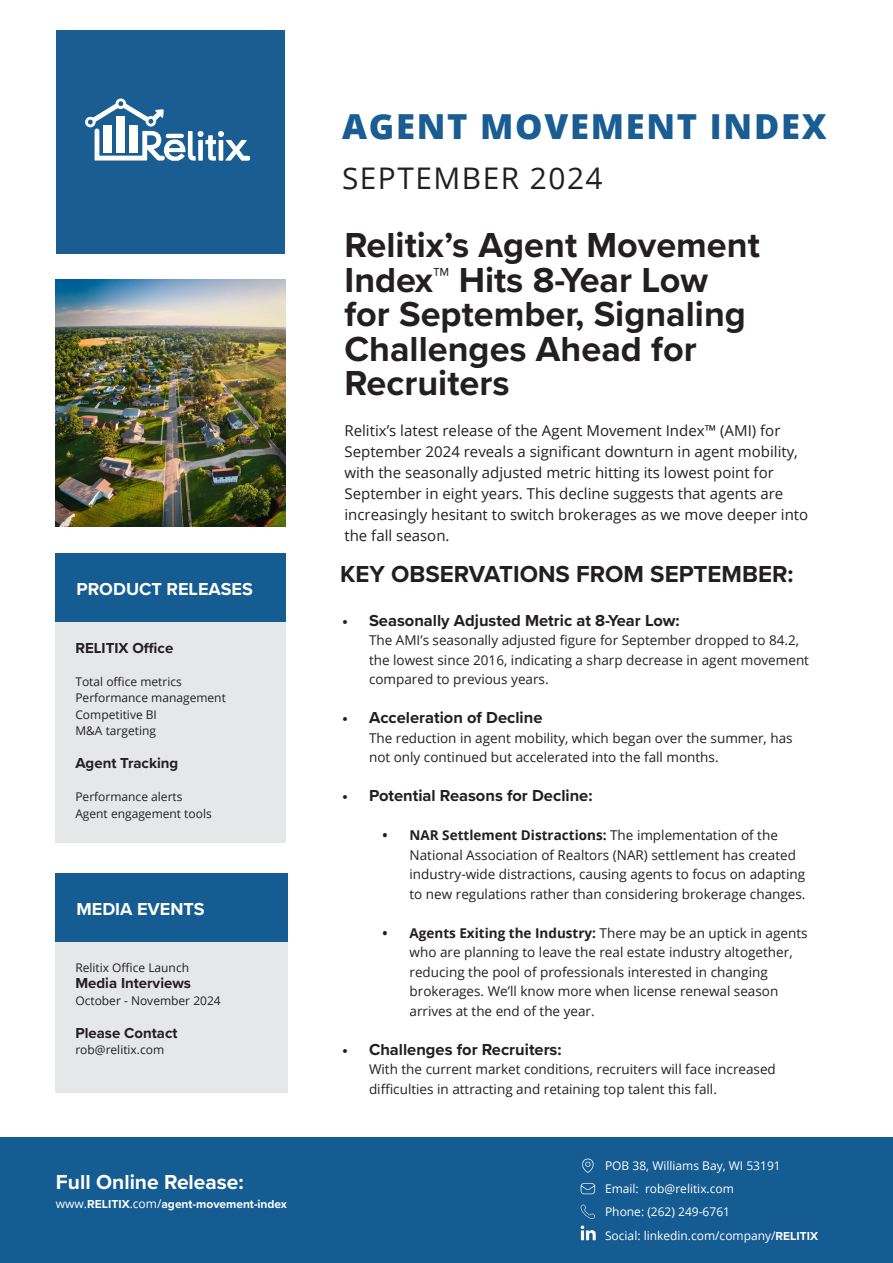
<style>
.page{position:relative;width:893px;height:1263px;background:#fff}
.page>*{position:absolute;margin:0;border:0;box-sizing:border-box;transform-origin:0 0}
.Body_text_1_-_left{font:700 36px/34.5px "Proxima Nova";color:#231f20}
.Title_2{font:800 34.5px "Open Sans";letter-spacing:.05em;color:#195d93}
.Title_2-2{font:29.85px "Open Sans";letter-spacing:.05em;color:#231f20}
.Heading_2_-_left{font:700 24px "Proxima Nova";color:#231f20}
.Body_text_1_-_left-2{font:700 21px "Proxima Nova";color:#fff}
.Heading_3_-_left{font:700 18px "Proxima Nova";color:#fff}
.t1{font:700 16.5px "Proxima Nova";color:#231f20}
.Body_text_1_-_left-3{font:15px/21px "Open Sans";color:#231f20}
.Body_text_1_-_left-4{font:700 15px "Proxima Nova";color:#231f20}
.t2{font:13.5px/19.5px "Open Sans";color:#231f20}
.Body_text_1_-_left-5{font:12px/16.5px "Open Sans";color:#231f20}
.Body_text_1_-_left-6{font:12px "Open Sans";color:#fff}
.Body_text_1_-_left-7{font:700 12px "Proxima Nova";color:#fff}
.s1{font-family:"Open Sans";font-weight:400}
.s2{font-weight:700}
.s3{font-family:"Proxima Nova";font-weight:700}
</style>
<div class="page">
<div style="left:0;top:1137px;width:893px;height:126px;background:#155c92"></div>
<div style="left:55px;top:553px;width:231px;height:290px;background:#e6e7e9"></div>
<div style="left:55px;top:553px;width:231px;height:69px;background:#155c92"></div>
<div style="left:55px;top:874px;width:233px;height:219px;background:#e6e7e9"></div>
<div style="left:55px;top:874px;width:233px;height:68px;background:#155c92"></div>
<img style="left:55px;top:280px;width:231px;height:247px">
<div style="left:56px;top:31px;width:228px;height:223px;background:#195d93"></div>
<img style="left:580px;top:1158px;width:16px;height:83px">
<svg style="left:85px;top:98px;width:165px;height:63px"></svg>
<p class="Heading_3_-_left" style="left:76px;top:575px;width:178px">PRODUCT RELEASES</p>
<p class="Body_text_1_-_left-4" style="left:75px;top:637px;width:99px">RELITIX Office</p>
<p class="Body_text_1_-_left-5" style="left:75px;top:673px;width:152px">Total office metrics<br>Performance management<br>Competitive BI<br>M&amp;A targeting</p>
<p class="Body_text_1_-_left-4" style="left:75px;top:752px;width:104px">Agent Tracking</p>
<p class="Body_text_1_-_left-5" style="left:75px;top:788px;width:138px">Performance alerts<br>Agent engagement tools</p>
<p class="Heading_3_-_left" style="left:76px;top:896px;width:130px">MEDIA EVENTS</p>
<p class="Body_text_1_-_left-5" style="left:75px;top:959px;width:115px">Relitix Office Launch</p>
<p class="Body_text_1_-_left-4" style="left:75px;top:972px;width:117px">Media Interviews</p>
<p class="Body_text_1_-_left-5" style="left:75px;top:992px;width:147px">October - November 2024</p>
<p class="Body_text_1_-_left-4" style="left:75px;top:1022px;width:104px">Please Contact</p>
<p class="Body_text_1_-_left-5" style="left:75px;top:1041px;width:90px">rob@relitix.com</p>
<p class="Body_text_1_-_left-2" style="left:56px;top:1166px;width:189px">Full Online Release:</p>
<p class="Body_text_1_-_left-7" style="left:56px;top:1195px;width:232px"><span class="s1">www.</span>RELITIX<span class="s1">.com/</span>agent-movement-index</p>
<p class="Title_2" style="left:342px;top:100px;width:486px">AGENT MOVEMENT INDEX</p>
<p class="Title_2-2" style="left:342px;top:158px;width:262px">SEPTEMBER 2024</p>
<p class="Body_text_1_-_left" style="left:344px;top:227px;width:417px">Relitix’s Agent Movement<br>Index™ Hits 8-Year Low for September, Signaling<br>Challenges Ahead for<br>Recruiters</p>
<p class="Body_text_1_-_left-3" style="left:344px;top:420px;width:465px">Relitix’s latest release of the Agent Movement Index™ (AMI) for September 2024 reveals a significant downturn in agent mobility, with the seasonally adjusted metric hitting its lowest point for September in eight years. This decline suggests that agents are increasingly hesitant to switch brokerages as we move deeper into the fall season.</p>
<p class="Heading_2_-_left" style="left:340px;top:557px;width:455px">KEY OBSERVATIONS FROM SEPTEMBER:</p>
<p class="t1" style="left:342px;top:608px;width:339px">• Seasonally Adjusted Metric at 8-Year Low:</p>
<p class="t2" style="left:369px;top:630px;width:441px">The AMI’s seasonally adjusted figure for September dropped to 84.2, the lowest since 2016, indicating a sharp decrease in agent movement compared to previous years.</p>
<p class="t1" style="left:342px;top:706px;width:202px">• Acceleration of Decline</p>
<p class="t2" style="left:369px;top:728px;width:425px">The reduction in agent mobility, which began over the summer, has not only continued but accelerated into the fall months.</p>
<p class="t1" style="left:342px;top:784px;width:252px">• Potential Reasons for Decline:</p>
<p class="t2" style="left:410px;top:825px;width:397px;text-indent:-27px"><span class="s2">• NAR Settlement Distractions:</span> The implementation of the National Association of Realtors (NAR) settlement has created industry-wide distractions, causing agents to focus on adapting to new regulations rather than considering brokerage changes.</p>
<p class="t2" style="left:410px;top:923px;width:399px;text-indent:-27px"><span class="s2">• Agents Exiting the Industry:</span> There may be an uptick in agents who are planning to leave the real estate industry altogether, reducing the pool of professionals interested in changing brokerages. We’ll know more when license renewal season arrives at the end of the year.</p>
<p class="t1" style="left:342px;top:1037px;width:221px">• Challenges for Recruiters:</p>
<p class="t2" style="left:369px;top:1059px;width:408px">With the current market conditions, recruiters will face increased difficulties in attracting and retaining top talent this fall.</p>
<p class="Body_text_1_-_left-6" style="left:605px;top:1158px;width:177px">POB 38, Williams Bay, WI 53191</p>
<p class="Body_text_1_-_left-6" style="left:605px;top:1181px;width:130px">Email: rob@relitix.com</p>
<p class="Body_text_1_-_left-6" style="left:605px;top:1204px;width:126px">Phone: (262) 249-6761</p>
<p class="Body_text_1_-_left-6" style="left:605px;top:1227px;width:215px">Social: linkedin.com/company/<span class="s3">RELITIX</span></p>
</div>
